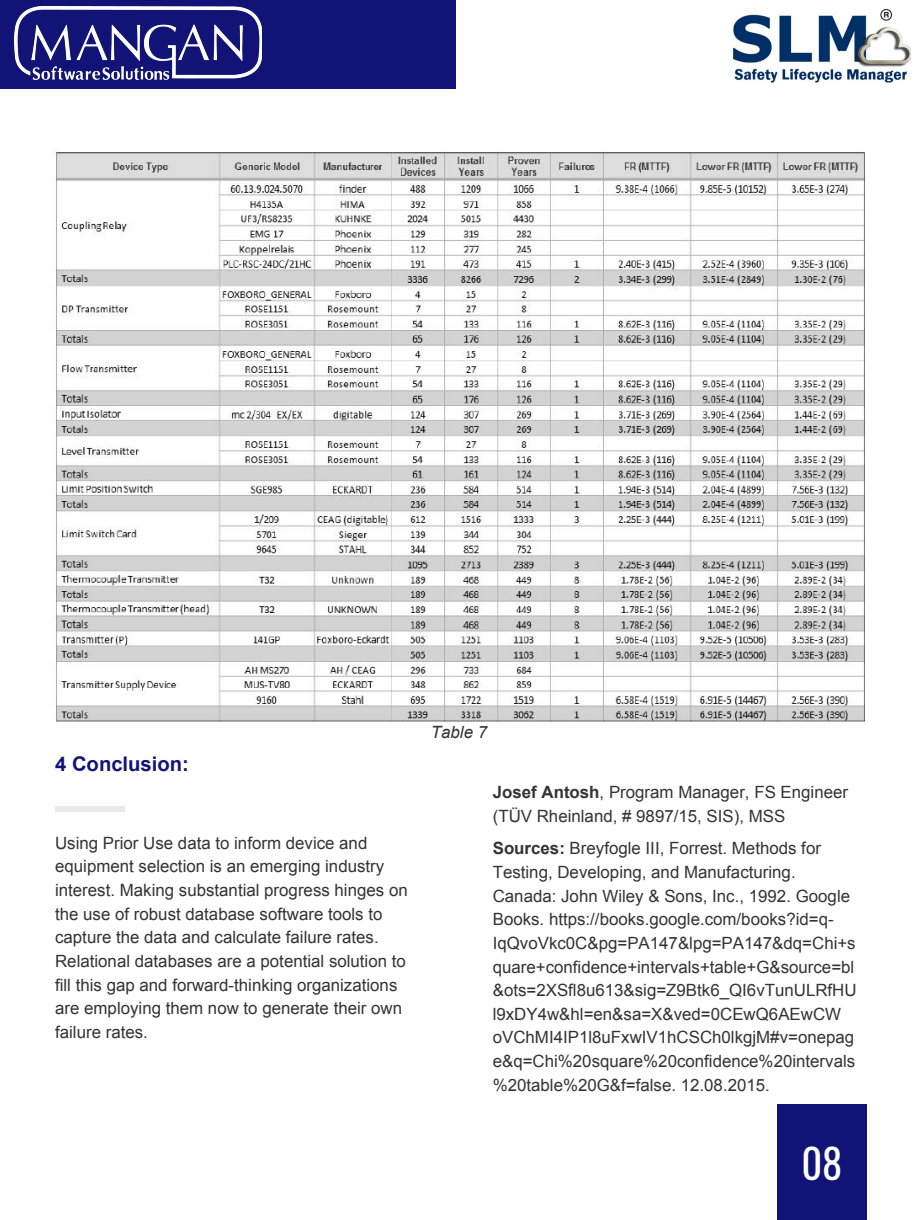
<style>
.page{position:relative;width:918px;height:1220px;background:#fff}
.page>*{position:absolute;margin:0;border:0;box-sizing:border-box;transform-origin:0 0}
.t1{font:40.5px "Oswald";color:#fff}
.t2{font:700 20.25px "Arial";color:#111476}
.t3{font:16.8px/23.7px "Arial";color:#333}
.t4{font:italic 16.8px "Arial";color:#333}
.s1{font-weight:700}
</style>
<div class="page">
<div style="left:777px;top:1104px;width:90px;height:115px;background:#111476"></div>
<div style="left:0;top:0;width:456px;height:89px;background:#111476"></div>
<img style="left:732px;top:9px;width:179px;height:73px">
<img style="left:15px;top:7px;width:247px;height:73px">
<img style="left:55px;top:152px;width:809px;height:570px">
<div style="left:55px;top:805px;width:70px;height:6px;background:#eaeaea"></div>
<p class="t2" style="left:55px;top:750px;width:135px">4 Conclusion:</p>
<p class="t3" style="left:55px;top:831px;width:354px">Using Prior Use data to inform device and equipment selection is an emerging industry interest. Making substantial progress hinges on the use of robust database software tools to capture the data and calculate failure rates.<br>Relational databases are a potential solution to fill this gap and forward-thinking organizations are employing them now to generate their own failure rates.</p>
<p class="t4" style="left:431px;top:721px;width:58px">Table 7</p>
<p class="t3" style="left:493px;top:780px;width:357px"><span class="s1">Josef Antosh</span>, Program Manager, FS Engineer (TÜV Rheinland, # 9897/15, SIS), MSS</p>
<p class="t3" style="left:493px;top:836px;width:365px"><span class="s1">Sources:</span> Breyfogle III, Forrest. Methods for Testing, Developing, and Manufacturing.<br>Canada: John Wiley &amp; Sons, Inc., 1992. Google Books. https://books.google.com/books?id=q-IqQvoVkc0C&amp;pg=PA147&amp;lpg=PA147&amp;dq=Chi+s quare+confidence+intervals+table+G&amp;source=bl &amp;ots=2XSfl8u613&amp;sig=Z9Btk6_QI6vTunULRfHU l9xDY4w&amp;hl=en&amp;sa=X&amp;ved=0CEwQ6AEwCW oVChMI4IP1l8uFxwIV1hCSCh0lkgjM#v=onepag e&amp;q=Chi%20square%20confidence%20intervals %20table%20G&amp;f=false. 12.08.2015.</p>
<h1 class="t1" style="left:801px;top:1126px;width:43px">08</h1>
</div>
